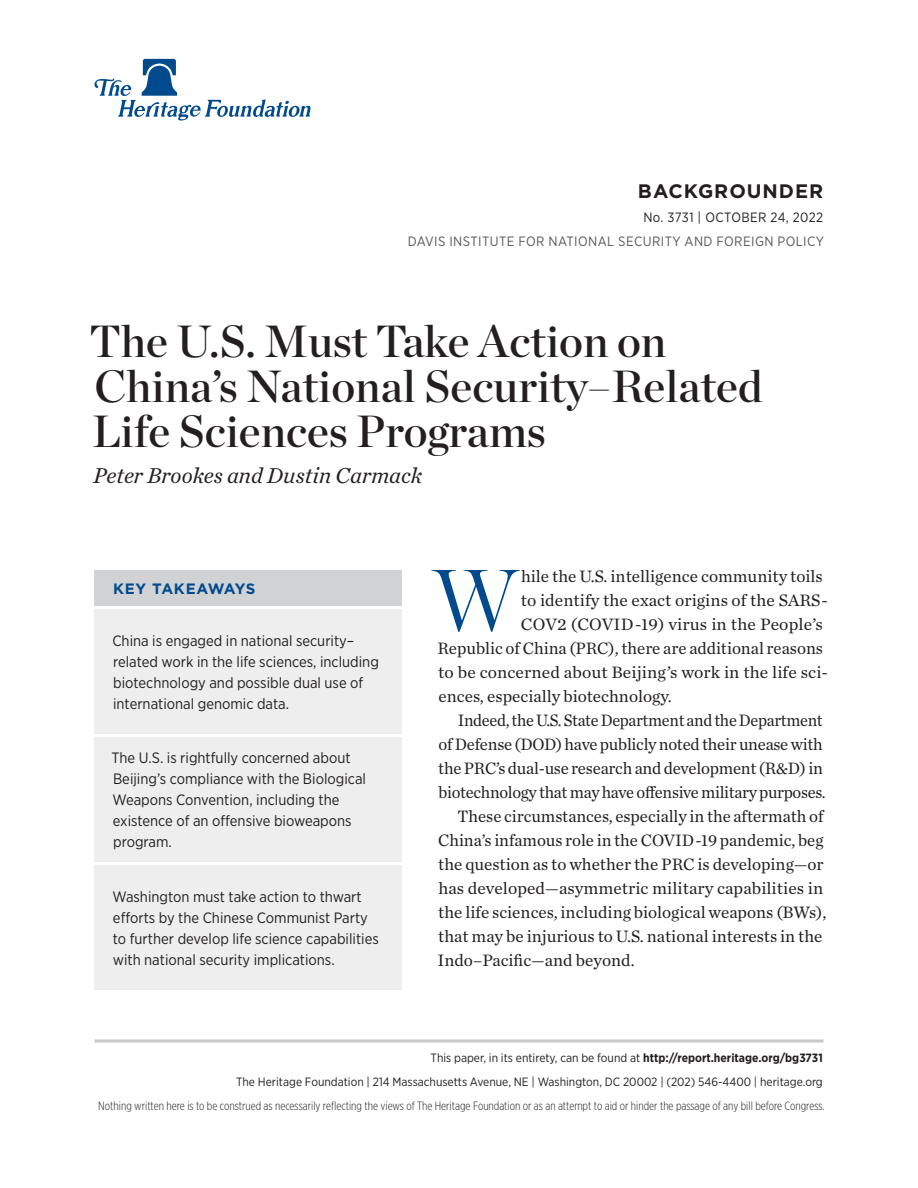
<style>
.page{position:relative;width:918px;height:1188px;background:#fff}
.page>*{position:absolute;margin:0;border:0;box-sizing:border-box;transform-origin:0 0}
.Body_Text___DROP_CAP{font:300 86.1px "Chronicle Display";color:#004a8d}
.Paper_Title{font:45px/45px "Chronicle Display Semi";color:#231f20}
.Byline{font:italic 22.5px "Chronicle Text G1";color:#231f20}
.t1{font:700 19.5px "Gotham";letter-spacing:.05em;color:#231f20}
.Body_Text{font:17.25px/24px "Chronicle Text G1";letter-spacing:-.005em;color:#231f20}
.Body_Text___DROP_CAP-2{font:17.25px "Chronicle Text G1";color:#231f20}
.Body_Text-2{font:17.25px/24px "Chronicle Text G1";letter-spacing:-.005em;color:#231f20;scale:.95 1}
.Key_Takeaways{font:15px/21px "Gotham Narrow";color:#231f20}
.Key_Takeaways___HEAD{font:700 15px "Gotham";letter-spacing:.03em;color:#004a8d}
.t2{font:13.5px "Gotham Narrow";letter-spacing:.03em;color:#57585a}
.t3{font:13.5px "Gotham Narrow";letter-spacing:.03em;color:#231f20}
.t4{font:12px/24px "Gotham Narrow";color:#231f20;text-align:right}
.t5{font:300 12px "Gotham X Narrow";color:#231f20}
.s1{font-weight:700}
</style>
<div class="page">
<hr style="left:94px;top:1040px;width:730px;height:2px;background:#c7c8ca">
<svg style="left:94px;top:59px;width:216px;height:62px"></svg>
<div style="left:94px;top:609px;width:308px;height:125px;background:#eeeeef"></div>
<div style="left:94px;top:570px;width:308px;height:36px;background:#d1d2d4"></div>
<div style="left:94px;top:737px;width:308px;height:125px;background:#eeeeef"></div>
<div style="left:94px;top:865px;width:308px;height:125px;background:#eeeeef"></div>
<h3 class="t1" style="left:638px;top:178px;width:187px">BACKGROUNDER</h3>
<p class="t3" style="left:643px;top:209px;width:181px">No. 3731 | Octo ber 24, 2022</p>
<p class="t2" style="left:408px;top:233px;width:418px">DAVIS INSTITUTE FOR NATIONAL SECURITY AND FOREIGN POLICY</p>
<p class="Paper_Title" style="left:90px;top:316px;width:675px">The U.S. Must Take Action on<br>China’s National Security–Related<br>Life Sciences Programs</p>
<p class="Byline" style="left:93px;top:458px;width:330px">Peter Brookes and Dustin Carmack</p>
<p class="Key_Takeaways___HEAD" style="left:113px;top:579px;width:144px">KEY TAKEAWAYS</p>
<p class="Key_Takeaways" style="left:112px;top:630px;width:268px">China is engaged in national security– related work in the life sciences, including biotechnology and possible dual use of international genomic data.</p>
<p class="Key_Takeaways" style="left:112px;top:747px;width:256px">The U.S. is rightfully concerned about<br>Beijing’s compliance with the Biological<br>Weapons Convention, including the existence of an offensive bioweapons program.</p>
<p class="Key_Takeaways" style="left:112px;top:886px;width:268px">Washington must take action to thwart efforts by the Chinese Communist Party to further develop life science capabilities with national security implications.</p>
<p class="Body_Text___DROP_CAP" style="left:432px;top:534px;width:88px">W</p>
<p class="Body_Text___DROP_CAP-2" style="left:521px;top:563px;width:303px">hile the U.S. intelligence community toils</p>
<p class="Body_Text___DROP_CAP-2" style="left:521px;top:587px;width:308px">to identify the exact origins of the SARS-</p>
<p class="Body_Text___DROP_CAP-2" style="left:521px;top:611px;width:303px">COV2 (COVID-19) virus in the People’s</p>
<p class="Body_Text___DROP_CAP-2" style="left:438px;top:635px;width:387px">Republic of China (PRC), there are additional reasons</p>
<p class="Body_Text___DROP_CAP-2" style="left:438px;top:659px;width:391px">to be concerned about Beijing’s work in the life sci-</p>
<p class="Body_Text___DROP_CAP-2" style="left:438px;top:683px;width:235px">ences, especially biotechnology.</p>
<p class="Body_Text-2" style="left:438px;top:707px;width:410px;text-indent:20px">Indeed, the U.S. State Department and the Department of Defense (DOD) have publicly noted their unease with the PRC’s dual-use research and development (R&amp;D) in biotechnology that may have offensive military purposes.</p>
<p class="Body_Text" style="left:437px;top:803px;width:391px;text-indent:20px">These circumstances, especially in the aftermath of China’s infamous role in the COVID-19 pandemic, beg the question as to whether the PRC is developing—or has developed—asymmetric military capabilities in the life sciences, including biological weapons (BWs), that may be injurious to U.S. national interests in the Indo–Pacific—and beyond.</p>
<p class="t4" style="left:236px;top:1046px;width:588px">This paper, in its entirety, can be found at <span class="s1">http://report.heritage.org/bg3731<br></span>The Heritage Foundation | 214 Massachusetts Avenue, NE | Washington, DC 20002 | (202) 546-4400 | heritage.org</p>
<p class="t5" style="left:98px;top:1099px;width:728px">Nothing written here is to be construed as necessarily reflecting the views of The Heritage Foundation or as an attempt to aid or hinder the passage of any bill before Congress.</p>
</div>
